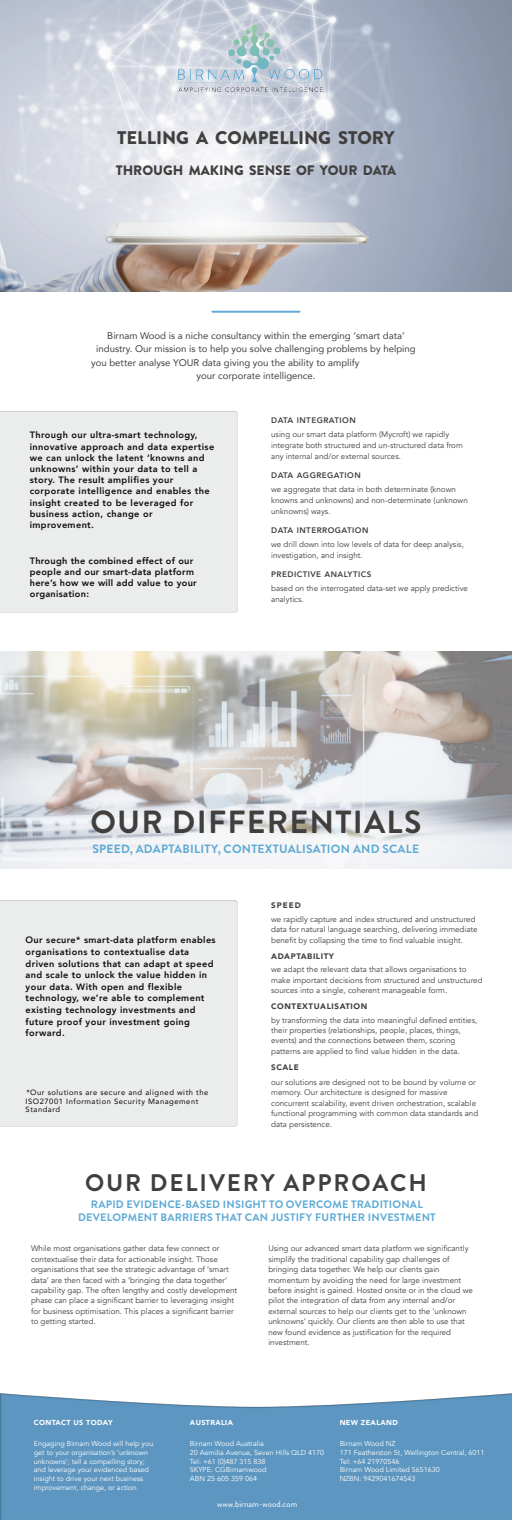
<style>
.page{position:relative;width:512px;height:1520px;background:#fff}
.page>*{position:absolute;margin:0;border:0;box-sizing:border-box;transform-origin:0 0}
.t1{font:700 32px "Brandon Grotesque";letter-spacing:.04em;color:#413f3e}
.t2{font:700 24px "Brandon Grotesque";letter-spacing:.08em;color:#413f3e}
.t3{font:900 18.28px "Brandon Grotesque";color:#413f3e}
.t4{font:900 13.72px "Brandon Grotesque";color:#413f3e}
.t5{font:700 12px "Brandon Grotesque";letter-spacing:.02em;color:#5ca9d5}
.t6{font:700 10.8px/13.6px "Brandon Grotesque";letter-spacing:.02em;color:#5ca9d5;text-align:center}
.t7{font:9.6px "Avenir";color:#413f3e}
.t8{font:800 9.2px/11.2px "Avenir";letter-spacing:.04em;color:#0f0e0b}
.t9{font:8.8px "Brandon Grotesque";color:#fff}
.t10{font:8px/10.4px "Avenir";color:#413f3e}
.t11{font:800 8px "Avenir";letter-spacing:.06em;color:#413f3e}
.t12{font:900 8px "Avenir";letter-spacing:.07em;color:#413f3e}
.t13{font:7.6px/8.6px "Avenir";letter-spacing:.07em;color:#080704}
.t14{font:7.2px/8.8px "Avenir";color:#fff}
.t15{font:900 7.2px "Avenir";letter-spacing:.05em;color:#fff}
</style>
<div class="page">
<img style="left:0;top:0;width:512px;height:291px">
<img style="left:179px;top:26px;width:143px;height:65px">
<hr style="left:212px;top:311px;width:88px;height:2px;background:#61abd5">
<img style="left:0;top:1393px;width:512px;height:127px">
<img style="left:0;top:652px;width:512px;height:216px">
<h3 class="t3" style="left:117px;top:131px;width:279px">TELLING A COMPELLING STORY</h3>
<h3 class="t4" style="left:116px;top:165px;width:282px">THROUGH MAKING SENSE OF YOUR DATA</h3>
<p class="t7" style="left:107px;top:330px;width:299px">Birnam Wood is a niche consultancy within the emerging ‘smart data’</p>
<p class="t7" style="left:96px;top:343px;width:321px">industry. Our mission is to help you solve challenging problems by helping</p>
<p class="t7" style="left:91px;top:356px;width:270px">you better analyse YOUR data giving you the ability to amplify</p>
<p class="t7" style="left:196px;top:369px;width:121px">your corporate intelligence.</p>
<p class="t11" style="left:271px;top:415px;width:86px">DATA INTEGRATION</p>
<p class="t10" style="left:271px;top:429px;width:193px;line-height:10.9px">using our smart data platform (Mycroft) we rapidly integrate both structured and un-structured data from any internal and/or external sources.</p>
<p class="t11" style="left:271px;top:470px;width:91px">DATA AGGREGATION</p>
<p class="t10" style="left:271px;top:484px;width:198px;line-height:10.9px">we aggregate that data in both determinate (known knowns and unknowns) and non-determinate (unknown unknowns) ways.</p>
<p class="t11" style="left:271px;top:525px;width:99px">DATA INTERROGATION</p>
<p class="t10" style="left:271px;top:539px;width:194px;line-height:10.9px">we drill down into low levels of data for deep analysis, investigation, and insight.</p>
<p class="t11" style="left:271px;top:569px;width:102px">PREDICTIVE ANALYTICS</p>
<p class="t10" style="left:271px;top:583px;width:198px;line-height:10.9px">based on the interrogated data-set we apply predictive analytics.</p>
<p class="t8" style="left:30px;top:430px;width:186px">Through our ultra-smart technology, innovative approach and data expertise we can unlock the latent ‘knowns and unknowns’ within your data to tell a story. The result amplifies your corporate intelligence and enables the insight created to be leveraged for business action, change or improvement.</p>
<p class="t8" style="left:30px;top:555px;width:169px">Through the combined effect of our people and our smart-data platform here’s how we will add value to your organisation:</p>
<h1 class="t1" style="left:90px;top:811px;width:332px">OUR DIFFERENTIALS</h1>
<h3 class="t5" style="left:92px;top:844px;width:328px">SPEED, ADAPTABILITY, CONTEXTUALISATION AND SCALE</h3>
<p class="t8" style="left:26px;top:935px;width:192px;line-height:11.6px">Our secure* smart-data platform enables organisations to contextualise data driven solutions that can adapt at speed and scale to unlock the value hidden in your data. With open and flexible technology, we’re able to complement existing technology investments and future proof your investment going forward.</p>
<p class="t13" style="left:26px;top:1088px;width:184px">*Our solutions are secure and aligned with the<br>ISO27001 Information Security Management<br>Standard</p>
<p class="t12" style="left:271px;top:900px;width:31px">SPEED</p>
<p class="t10" style="left:271px;top:914px;width:208px">we rapidly capture and index structured and unstructured data for natural language searching, delivering immediate benefit by collapsing the time to find valuable insight.</p>
<p class="t12" style="left:271px;top:951px;width:64px">ADAPTABILITY</p>
<p class="t10" style="left:271px;top:964px;width:213px">we adapt the relevant data that allows organisations to make important decisions from structured and unstructured sources into a single, coherent manageable form.</p>
<p class="t12" style="left:271px;top:1001px;width:98px">CONTEXTUALISATION</p>
<p class="t10" style="left:271px;top:1015px;width:208px">by transforming the data into meaningful defined entities, their properties (relationships, people, places, things, events) and the connections between them, scoring patterns are applied to find value hidden in the data.</p>
<p class="t12" style="left:271px;top:1062px;width:29px">SCALE</p>
<p class="t10" style="left:271px;top:1077px;width:209px">our solutions are designed not to be bound by volume or memory. Our architecture is designed for massive concurrent scalability, event driven orchestration, scalable functional programming with common data standards and data persistence.</p>
<h2 class="t2" style="left:85px;top:1174px;width:343px">OUR DELIVERY APPROACH</h2>
<h3 class="t6" style="left:78px;top:1199px;width:359px">RAPID EVIDENCE-BASED INSIGHT TO OVERCOME TRADITIONAL<br>DEVELOPMENT BARRIERS THAT CAN JUSTIFY FURTHER INVESTMENT</h3>
<p class="t10" style="left:31px;top:1243px;width:208px">While most organisations gather data few connect or contextualise their data for actionable insight. Those organisations that see the strategic advantage of ‘smart data’ are then faced with a ‘bringing the data together’ capability gap. The often lengthy and costly development phase can place a significant barrier to leveraging insight for business optimisation. This places a significant barrier to getting started.</p>
<p class="t10" style="left:268px;top:1243px;width:206px">Using our advanced smart data platform we significantly simplify the traditional capability gap challenges of bringing data together. We help our clients gain momentum by avoiding the need for large investment before insight is gained. Hosted onsite or in the cloud we pilot the integration of data from any internal and/or external sources to help our clients get to the ‘unknown unknowns’ quickly. Our clients are then able to use that new found evidence as justification for the required investment.</p>
<p class="t15" style="left:34px;top:1418px;width:80px">CONTACT US TODAY</p>
<p class="t14" style="left:34px;top:1439px;width:121px">Engaging Birnam Wood will help you get to your organisation’s ‘unknown unknowns’; tell a compelling story; and leverage your evidenced based insight to drive your next business improvement, change, or action.</p>
<p class="t15" style="left:190px;top:1418px;width:45px">AUSTRALIA</p>
<p class="t14" style="left:190px;top:1439px;width:136px">Birnam Wood Australia<br>20 Aemilia Avenue, Seven Hills QLD 4170<br>Tel: +61 (0)487 315 838<br>SKYPE: CGBirnamwood<br>ABN 25 605 359 064</p>
<p class="t9" style="left:217px;top:1501px;width:82px">www.birnam-wood.com</p>
<p class="t15" style="left:340px;top:1418px;width:60px">NEW ZEALAND</p>
<p class="t14" style="left:340px;top:1439px;width:146px">Birnam Wood NZ<br>171 Featherston St, Wellington Central, 6011<br>Tel: +64 21970546<br>Birnam Wood Limited 5651630<br>NZBN: 9429041674543</p>
</div>
